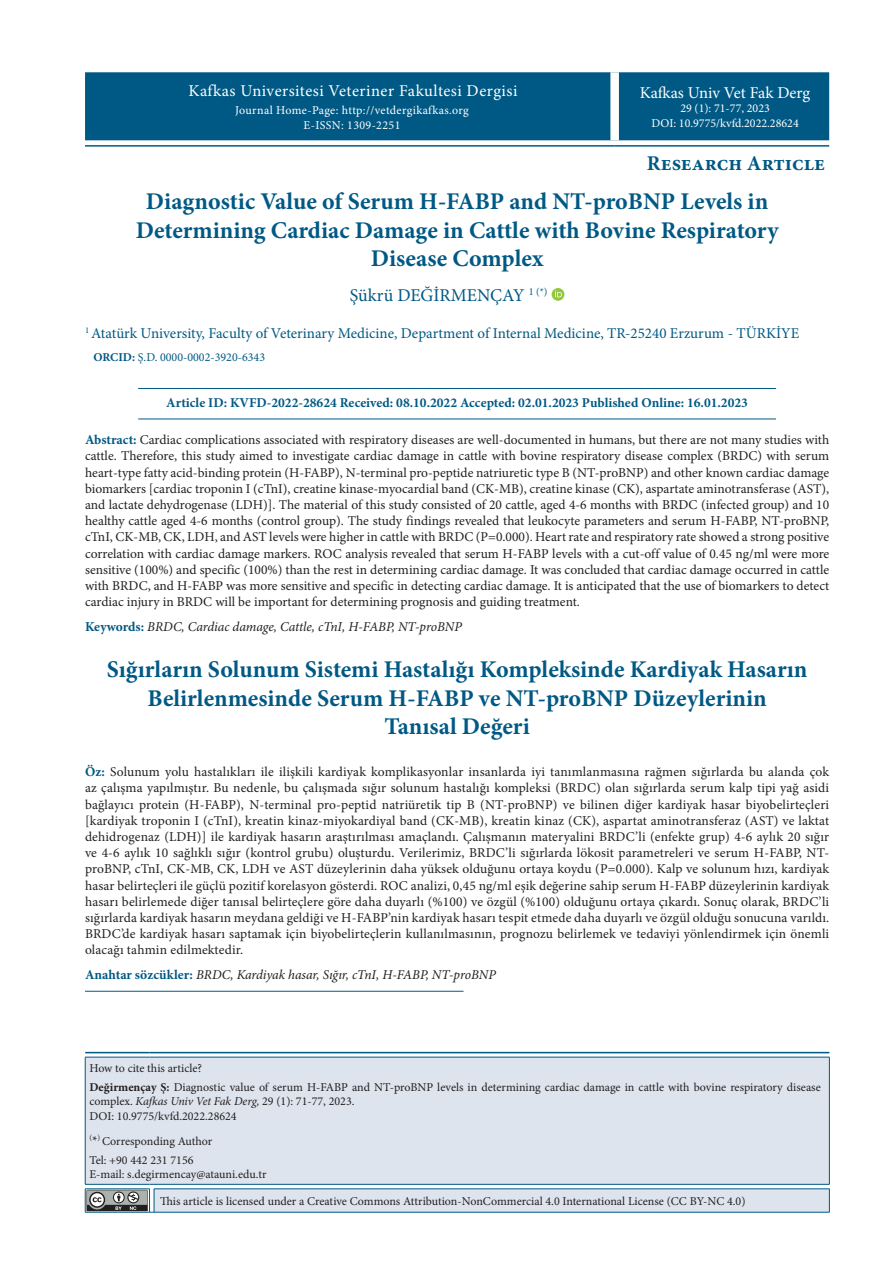
<style>
.page{position:relative;width:893px;height:1263px;background:#fff}
.page>*{position:absolute;margin:0;border:0;box-sizing:border-box;transform-origin:0 0}
.t1{font:700 24px/28.8px "Minion Pro";color:#005984;text-align:center}
.t2{font:700 21px "Minion Pro";color:#005984}
.t3{font:18px "Minion Pro";color:#005984}
.t4{font:16.5px "Minion Pro";letter-spacing:.025em;color:#fff}
.t5{font:16.5px "Minion Pro";letter-spacing:-.005em;color:#fff}
.t6{font:15px "Minion Pro";color:#005984}
.t7{font:13.5px/16.2px "Minion Pro";letter-spacing:.005em;color:#231f20;text-align:justify}
.t8{font:italic 13.5px "Minion Pro";letter-spacing:-.005em;color:#231f20}
.t9{font:700 13.5px "Minion Pro";color:#005984}
.t10{font:12px/18.6px "Minion Pro";color:#231f20}
.t11{font:12px/14.2px "Minion Pro";letter-spacing:.02em;color:#fff;text-align:center}
.t12{font:12px/14.4px "Minion Pro";color:#fff;text-align:center}
.t13{font:12px "Minion Pro";color:#005984}
.s1{font-weight:700}
.s2{font-weight:700;color:#005984}
.s3{font-weight:700;font-style:normal;color:#005984}
.s4{font-style:italic}
.s5{font-size:13.5px}
</style>
<div class="page">
<div style="left:85px;top:72px;width:744px;height:68px;background:#005984"></div>
<div style="left:610px;top:72px;width:9px;height:68px;background:#fff"></div>
<hr style="left:85px;top:145px;width:530px;height:2px;background:#005984">
<hr style="left:615px;top:145px;width:214px;height:2px;background:#005984">
<hr style="left:138px;top:419px;width:638px;height:1px;background:#005984">
<hr style="left:138px;top:388px;width:638px;height:1px;background:#005984">
<hr style="left:85px;top:991px;width:378px;height:1px;background:#005984">
<svg style="left:552px;top:288px;width:12px;height:13px"></svg>
<svg style="left:555px;top:290px;width:7px;height:7px"></svg>
<div style="left:86px;top:1058px;width:743px;height:154px;background:#dee4ed"></div>
<hr style="left:154px;top:1188px;width:676px;height:1px;background:#005984">
<svg style="left:829px;top:1189px;width:1px;height:23px"></svg>
<hr style="left:154px;top:1212px;width:676px;height:1px;background:#005984">
<hr style="left:85px;top:1052px;width:65px;height:1px;background:#005984">
<hr style="left:154px;top:1052px;width:675px;height:1px;background:#005984">
<hr style="left:85px;top:1057px;width:65px;height:1px;background:#005984">
<hr style="left:85px;top:1057px;width:1px;height:127px;background:#005984">
<svg style="left:150px;top:1052px;width:4px;height:6px"></svg>
<hr style="left:154px;top:1057px;width:676px;height:1px;background:#005984">
<hr style="left:829px;top:1057px;width:1px;height:127px;background:#005984">
<hr style="left:154px;top:1184px;width:676px;height:1px;background:#005984">
<svg style="left:85px;top:1184px;width:70px;height:29px"></svg>
<p class="t4" style="left:189px;top:80px;width:330px">Kafkas Universitesi Veteriner Fakultesi Dergisi</p>
<p class="t11" style="left:235px;top:104px;width:235px">Journal Home-Page: http://vetdergikafkas.org<br>E-ISSN: 1309-2251</p>
<p class="t5" style="left:640px;top:82px;width:172px">Kafkas Univ Vet Fak Derg</p>
<p class="t12" style="left:651px;top:101px;width:149px">29 (1): 71-77, 2023<br>DOI: 10.9775/kvfd.2022.28624</p>
<h2 class="t2" style="left:647px;top:148px;width:180px">Research Article</h2>
<h1 class="t1" style="left:136px;top:186px;width:644px">Diagnostic Value of Serum H-FABP and NT-proBNP Levels in<br>Determining Cardiac Damage in Cattle with Bovine Respiratory<br>Disease Complex</h1>
<h3 class="t3" style="left:350px;top:283px;width:199px">Şükrü DEĞİRMENÇAY <sup>1</sup> <sup>(*)</sup></h3>
<p class="t6" style="left:85px;top:323px;width:716px"><sup>1</sup> Atatürk University, Faculty of Veterinary Medicine, Department of Internal Medicine, TR-25240 Erzurum - TÜRKİYE</p>
<p class="t13" style="left:94px;top:349px;width:173px"><span class="s1">ORCID:</span> Ş.D. 0000-0002-3920-6343</p>
<p class="t9" style="left:166px;top:393px;width:583px">Article ID: KVFD-2022-28624 Received: 08.10.2022 Accepted: 02.01.2023 Published Online: 16.01.2023</p>
<p class="t7" style="left:85px;top:432px;width:746px"><span class="s2">Abstract:</span> Cardiac complications associated with respiratory diseases are well-documented in humans, but there are not many studies with cattle. Therefore, this study aimed to investigate cardiac damage in cattle with bovine respiratory disease complex (BRDC) with serum heart-type fatty acid-binding protein (H-FABP), N-terminal pro-peptide natriuretic type B (NT-proBNP) and other known cardiac damage biomarkers [cardiac troponin I (cTnI), creatine kinase-myocardial band (CK-MB), creatine kinase (CK), aspartate aminotransferase (AST), and lactate dehydrogenase (LDH)]. The material of this study consisted of 20 cattle, aged 4-6 months with BRDC (infected group) and 10 healthy cattle aged 4-6 months (control group). The study findings revealed that leukocyte parameters and serum H-FABP, NT-proBNP, cTnI, CK-MB, CK, LDH, and AST levels were higher in cattle with BRDC (P=0.000). Heart rate and respiratory rate showed a strong positive correlation with cardiac damage markers. ROC analysis revealed that serum H-FABP levels with a cut-off value of 0.45 ng/ml were more sensitive (100%) and specific (100%) than the rest in determining cardiac damage. It was concluded that cardiac damage occurred in cattle with BRDC, and H-FABP was more sensitive and specific in detecting cardiac damage. It is anticipated that the use of biomarkers to detect cardiac injury in BRDC will be important for determining prognosis and guiding treatment.</p>
<p class="t8" style="left:85px;top:617px;width:378px"><span class="s3">Keywords:</span> BRDC, Cardiac damage, Cattle, cTnI, H-FABP, NT-proBNP</p>
<h1 class="t1" style="left:107px;top:654px;width:702px">Sığırların Solunum Sistemi Hastalığı Kompleksinde Kardiyak Hasarın<br>Belirlenmesinde Serum H-FABP ve NT-proBNP Düzeylerinin<br>Tanısal Değeri</h1>
<p class="t7" style="left:85px;top:764px;width:746px"><span class="s2">Öz:</span> Solunum yolu hastalıkları ile ilişkili kardiyak komplikasyonlar insanlarda iyi tanımlanmasına rağmen sığırlarda bu alanda çok az çalışma yapılmıştır. Bu nedenle, bu çalışmada sığır solunum hastalığı kompleksi (BRDC) olan sığırlarda serum kalp tipi yağ asidi bağlayıcı protein (H-FABP), N-terminal pro-peptid natriüretik tip B (NT-proBNP) ve bilinen diğer kardiyak hasar biyobelirteçleri [kardiyak troponin I (cTnI), kreatin kinaz-miyokardiyal band (CK-MB), kreatin kinaz (CK), aspartat aminotransferaz (AST) ve laktat dehidrogenaz (LDH)] ile kardiyak hasarın araştırılması amaçlandı. Çalışmanın materyalini BRDC’li (enfekte grup) 4-6 aylık 20 sığır ve 4-6 aylık 10 sağlıklı sığır (kontrol grubu) oluşturdu. Verilerimiz, BRDC’li sığırlarda lökosit parametreleri ve serum H-FABP, NT&shy;proBNP, cTnI, CK-MB, CK, LDH ve AST düzeylerinin daha yüksek olduğunu ortaya koydu (P=0.000). Kalp ve solunum hızı, kardiyak hasar belirteçleri ile güçlü pozitif korelasyon gösterdi. ROC analizi, 0,45 ng/ml eşik değerine sahip serum H-FABP düzeylerinin kardiyak hasarı belirlemede diğer tanısal belirteçlere göre daha duyarlı (%100) ve özgül (%100) olduğunu ortaya çıkardı. Sonuç olarak, BRDC’li sığırlarda kardiyak hasarın meydana geldiği ve H-FABP’nin kardiyak hasarı tespit etmede daha duyarlı ve özgül olduğu sonucuna varıldı.<br>BRDC’de kardiyak hasarı saptamak için biyobelirteçlerin kullanılmasının, prognozu belirlemek ve tedaviyi yönlendirmek için önemli olacağı tahmin edilmektedir.</p>
<p class="t8" style="left:85px;top:965px;width:412px"><span class="s3">Anahtar sözcükler:</span> BRDC, Kardiyak hasar, Sığır, cTnI, H-FABP, NT-proBNP</p>
<p class="t10" style="left:89px;top:1059px;width:733px">How to cite this article?<br><span class="s1">Değirmençay Ş:</span> Diagnostic value of serum H-FABP and NT-proBNP levels in determining cardiac damage in cattle with bovine respiratory disease</p>
<p class="t10" style="left:89px;top:1094px;width:267px;line-height:14.4px">complex. <span class="s4">Kafkas Univ Vet Fak Derg,</span> 29 (1): 71-77, 2023.<br>DOI: 10.9775/kvfd.2022.28624</p>
<p class="t10" style="left:89px;top:1132px;width:124px"><sup>(</sup><span class="s5">*</span><sup>)</sup> Corresponding Author<br>Tel: +90 442 231 7156</p>
<p class="t10" style="left:89px;top:1165px;width:179px">E-mail: s.degirmencay@atauni.edu.tr</p>
<p class="t10" style="left:160px;top:1192px;width:587px">This article is licensed under a Creative Commons Attribution-NonCommercial 4.0 International License (CC BY-NC 4.0)</p>
</div>
